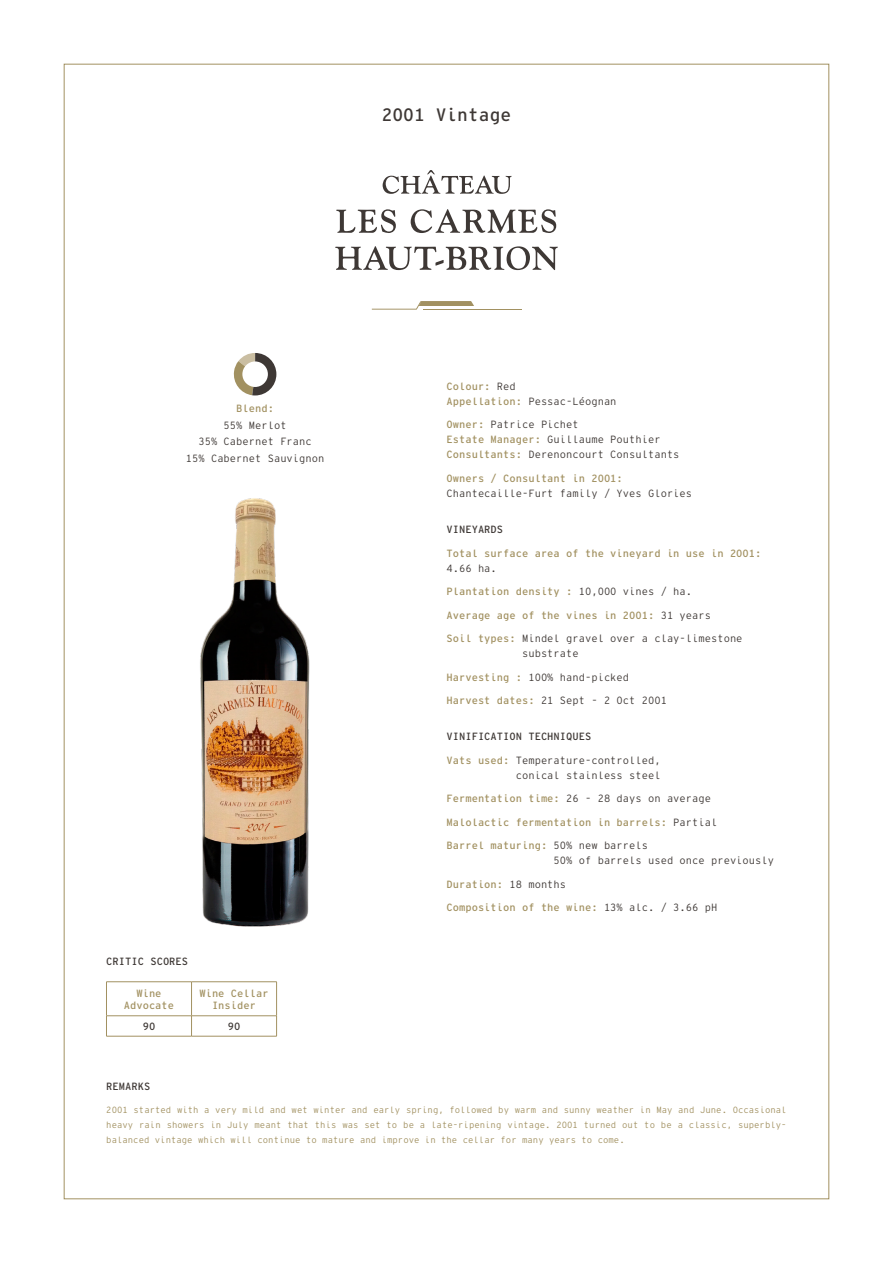
<style>
.page{position:relative;width:893px;height:1263px;background:#fff}
.page>*{position:absolute;margin:0;border:0;box-sizing:border-box;transform-origin:0 0}
.t1{font:18px "Interstate Mono";color:#3e3835}
.t2{font:300 10.5px/15px "Interstate Mono";color:#3e3835}
.t3{font:10.5px/12.6px "Interstate Mono";color:#a29161;text-align:center}
.t4{font:10.5px "Interstate Mono";color:#3e3835}
.t5{font:300 9px/15px "Interstate Mono";color:#a29161;text-align:justify}
.s1{font-weight:400;color:#a29161}
.s2{font-weight:300;color:#3e3835}
</style>
<div class="page">
<hr style="left:106px;top:982px;width:1px;height:33px;background:#a29161">
<svg style="left:106px;top:1016px;width:1px;height:20px"></svg>
<hr style="left:106px;top:981px;width:86px;height:1px;background:#a29161">
<hr style="left:106px;top:1015px;width:86px;height:1px;background:#a29161">
<hr style="left:106px;top:1036px;width:86px;height:1px;background:#a29161">
<hr style="left:191px;top:982px;width:1px;height:33px;background:#a29161">
<svg style="left:191px;top:1016px;width:1px;height:20px"></svg>
<hr style="left:192px;top:981px;width:85px;height:1px;background:#a29161">
<hr style="left:276px;top:982px;width:1px;height:33px;background:#a29161">
<svg style="left:276px;top:1016px;width:1px;height:20px"></svg>
<hr style="left:192px;top:1015px;width:85px;height:1px;background:#a29161">
<hr style="left:192px;top:1036px;width:85px;height:1px;background:#a29161">
<svg style="left:233px;top:353px;width:43px;height:42px"></svg>
<div style="left:242px;top:361px;width:26px;height:26px;background:#fff;border-radius:50%"></div>
<img style="left:200px;top:498px;width:110px;height:429px">
<svg style="left:372px;top:301px;width:102px;height:9px"></svg>
<hr style="left:423px;top:309px;width:98px;height:1px;background:#a29161">
<svg style="left:336px;top:209px;width:60px;height:24px"></svg>
<svg style="left:411px;top:209px;width:145px;height:24px"></svg>
<svg style="left:335px;top:246px;width:223px;height:24px"></svg>
<svg style="left:383px;top:170px;width:129px;height:24px"></svg>
<p class="t1" style="left:382px;top:103px;width:131px">2001 Vintage</p>
<p class="t2" style="left:186px;top:400px;width:140px;line-height:16.5px;text-align:center"><span class="s1">Blend:<br></span>55% Merlot<br>35% Cabernet Franc<br>15% Cabernet Sauvignon</p>
<p class="t4" style="left:106px;top:955px;width:83px">CRITIC SCORES</p>
<p class="t3" style="left:124px;top:986px;width:52px">Wine<br>Advocate</p>
<p class="t3" style="left:199px;top:986px;width:71px">Wine Cellar<br>Insider</p>
<p class="t4" style="left:143px;top:1020px;width:14px">90</p>
<p class="t4" style="left:228px;top:1020px;width:14px">90</p>
<p class="t3" style="left:446px;top:378px;width:172px;line-height:15px;text-align:left">Colour: <span class="s2">Red<br></span>Appellation: <span class="s2">Pessac-Léognan</span></p>
<p class="t2" style="left:446px;top:417px;width:235px"><span class="s1">Owner:</span> Patrice Pichet<br><span class="s1">Estate Manager:</span> Guillaume Pouthier<br><span class="s1">Consultants:</span> Derenoncourt Consultants</p>
<p class="t2" style="left:446px;top:470px;width:247px"><span class="s1">Owners / Consultant in 2001:<br></span>Chantecaille-Furt family / Yves Glories</p>
<p class="t4" style="left:446px;top:523px;width:58px">VINEYARDS</p>
<p class="t3" style="left:446px;top:545px;width:317px;line-height:15px;text-align:left">Total surface area of the vineyard in use in 2001:<br><span class="s2">4.66 ha.</span></p>
<p class="t3" style="left:446px;top:585px;width:247px">Plantation density : <span class="s2">10,000 vines / ha.</span></p>
<p class="t3" style="left:446px;top:608px;width:266px">Average age of the vines in 2001: <span class="s2">31 years</span></p>
<p class="t2" style="left:522px;top:631px;width:222px;text-indent:-76px"><span class="s1">Soil types:</span> Mindel gravel over a clay-limestone substrate</p>
<p class="t2" style="left:446px;top:669px;width:184px"><span class="s1">Harvesting :</span> 100% hand-picked</p>
<p class="t2" style="left:446px;top:693px;width:222px"><span class="s1">Harvest dates:</span> 21 Sept - 2 Oct 2001</p>
<p class="t4" style="left:446px;top:730px;width:146px">VINIFICATION TECHNIQUES</p>
<p class="t2" style="left:446px;top:752px;width:216px;text-align:right"><span class="s1">Vats used:</span> Temperature-controlled, conical stainless steel</p>
<p class="t2" style="left:446px;top:791px;width:266px"><span class="s1">Fermentation time:</span> 26 - 28 days on average</p>
<p class="t3" style="left:446px;top:816px;width:272px">Malolactic fermentation in barrels: <span class="s2">Partial</span></p>
<p class="t2" style="left:554px;top:838px;width:222px;text-indent:-107px"><span class="s1">Barrel maturing:</span> 50% new barrels<br>50% of barrels used once previously</p>
<p class="t3" style="left:446px;top:878px;width:121px">Duration: <span class="s2">18 months</span></p>
<p class="t3" style="left:446px;top:901px;width:272px">Composition of the wine: <span class="s2">13% alc. / 3.66 pH</span></p>
<p class="t4" style="left:106px;top:1080px;width:46px">REMARKS</p>
<p class="t5" style="left:106px;top:1103px;width:682px">2001 started with a very mild and wet winter and early spring, followed by warm and sunny weather in May and June. Occasional heavy rain showers in July meant that this was set to be a late-ripening vintage. 2001 turned out to be a classic, superbly&shy;balanced vintage which will continue to mature and improve in the cellar for many years to come.</p>
</div>
